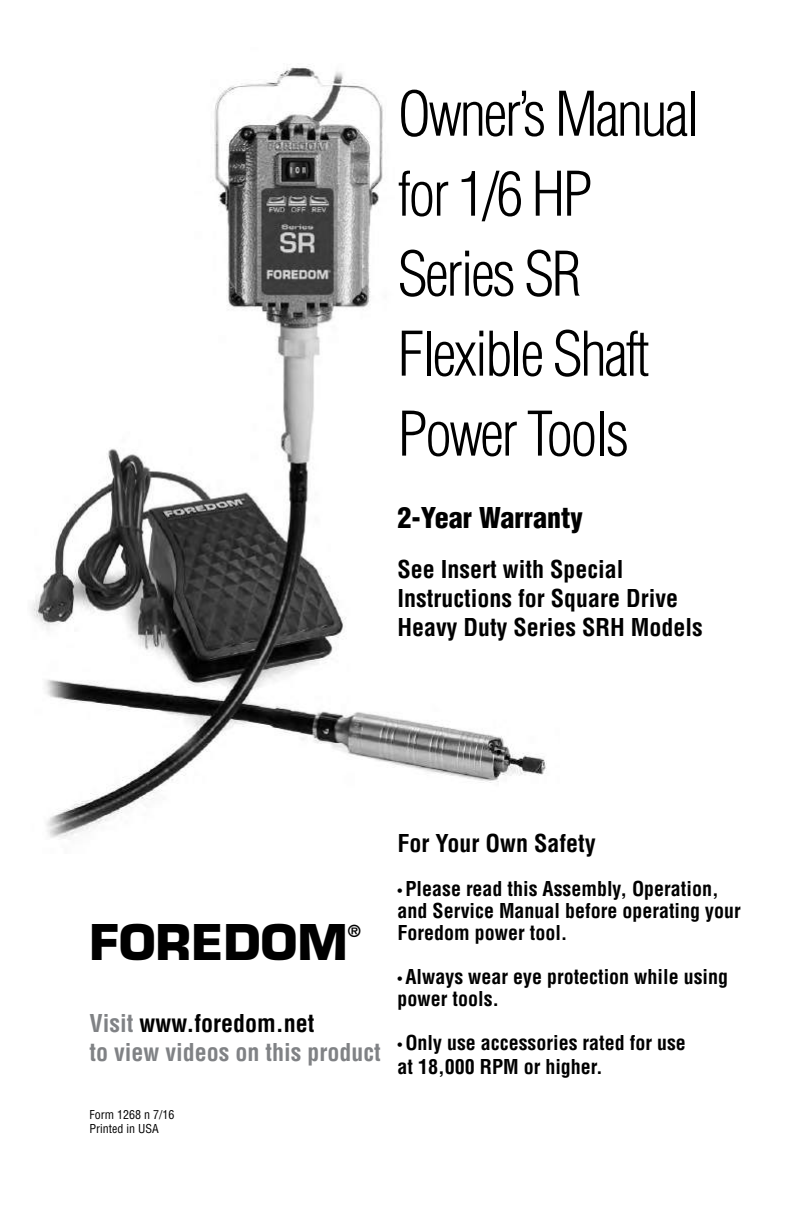
<style>
.page{position:relative;width:792px;height:1224px;background:#fff}
.page>*{position:absolute;margin:0;border:0;box-sizing:border-box;transform-origin:0 0}
.t1{font:300 condensed 60px/80px "Helvetica";letter-spacing:-.04em;color:#000}
.t2{font:700 48px "Eurostile";color:#000}
.t3{font:900 condensed 28px "Helvetica";color:#000}
.t4{font:700 condensed 24px/28.8px "Helvetica";color:#000}
.t5{font:700 condensed 24px/28.8px "Helvetica";color:#808285}
.t6{font:700 condensed 20px/22px "Helvetica";color:#000}
.t7{font:700 16.4px "Eurostile";color:#000}
.t8{font:condensed 12px/14.4px "Helvetica";color:#000}
.s1{color:#000}
.s2{font-size:11.6px}
</style>
<div class="page">
<img style="left:31px;top:64px;width:516px;height:774px">
<h1 class="t1" style="left:398px;top:74px;width:303px">Owner’s Manual for 1/6 HP<br>Series SR<br>Flexible Shaft<br>Power Tools</h1>
<h3 class="t3" style="left:398px;top:500px;width:187px">2-Year Warranty</h3>
<p class="t4" style="left:398px;top:555px;width:307px">See Insert with Special<br>Instructions for Square Drive<br>Heavy Duty Series SRH Models</p>
<h2 class="t2" style="left:89px;top:913px;width:260px">FOREDOM</h2>
<p class="t7" style="left:348px;top:921px;width:15px">®</p>
<p class="t5" style="left:89px;top:1009px;width:293px">Visit <span class="s1">www.foredom.net<br></span>to view videos on this product</p>
<p class="t8" style="left:89px;top:1107px;width:86px">Form 1268 n 7/16<br>Printed in USA</p>
<p class="t4" style="left:398px;top:829px;width:200px">For Your Own Safety</p>
<p class="t6" style="left:398px;top:878px;width:345px"><span class="s2">•</span> Please read this Assembly, Operation, and Service Manual before operating your<br>Foredom power tool.</p>
<p class="t6" style="left:398px;top:966px;width:332px"><span class="s2">•</span> Always wear eye protection while using power tools.</p>
<p class="t6" style="left:398px;top:1031px;width:290px;line-height:24px"><span class="s2">•</span> Only use accessories rated for use at 18,000 RPM or higher.</p>
</div>
